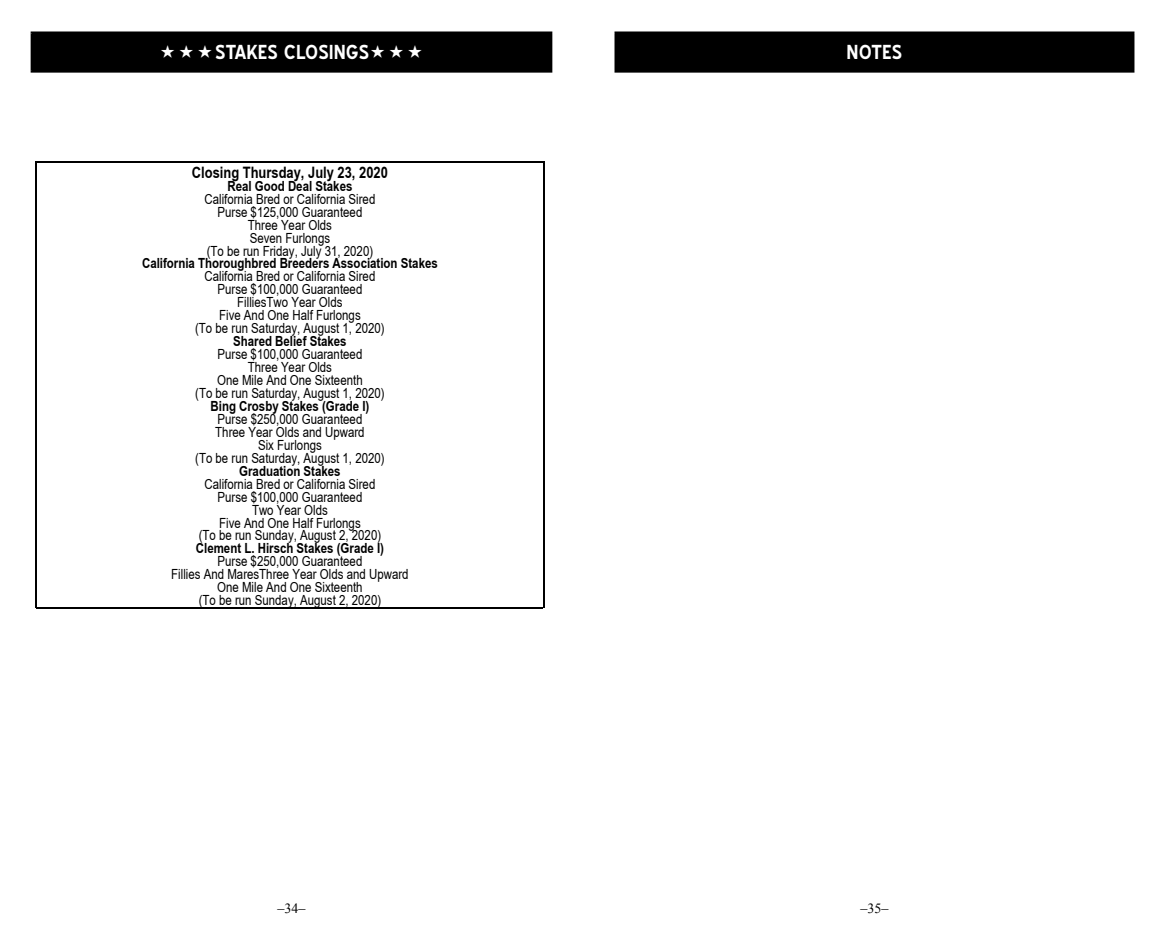
<style>
.page{position:relative;width:1166px;height:945px;background:#fff}
.page>*{position:absolute;margin:0;border:0;box-sizing:border-box;transform-origin:0 0}
.Contents_1{font:700 19.25px "Blue Highway";color:#fff}
.t1{font:700 15.75px "Arial Narrow";color:#000}
.t2{font:14px/13px "Arial Narrow";color:#000;text-align:center}
.t3{font:14px "Times New Roman";color:#000}
.s1{font-weight:700}
</style>
<div class="page">
<hr style="left:37px;top:162px;width:506px;height:1px;background:#000">
<hr style="left:35px;top:162px;width:2px;height:446px;background:#000">
<hr style="left:543px;top:162px;width:1px;height:446px;background:#000">
<hr style="left:37px;top:607px;width:506px;height:1px;background:#000">
<div style="left:615px;top:32px;width:518px;height:40px;background:#000"></div>
<hr style="left:614px;top:32px;width:520px;height:1px;background:#000">
<hr style="left:614px;top:33px;width:2px;height:38px;background:#000">
<hr style="left:1132px;top:33px;width:2px;height:38px;background:#000">
<hr style="left:614px;top:71px;width:520px;height:2px;background:#000">
<div style="left:32px;top:32px;width:519px;height:40px;background:#000"></div>
<hr style="left:31px;top:32px;width:521px;height:1px;background:#000">
<hr style="left:31px;top:33px;width:1px;height:38px;background:#000">
<hr style="left:550px;top:33px;width:2px;height:38px;background:#000">
<hr style="left:31px;top:71px;width:521px;height:2px;background:#000">
<p class="Contents_1" style="left:215px;top:41px;width:155px">STAKES CLOSINGS</p>
<p class="Contents_1" style="left:846px;top:41px;width:57px">NOTES</p>
<p class="t1" style="left:192px;top:161px;width:197px">Closing Thursday, July 23, 2020</p>
<p class="t2" style="left:142px;top:179px;width:297px"><span class="s1">Real Good Deal Stakes<br></span>California Bred or California Sired<br>Purse $125,000 Guaranteed<br>Three Year Olds<br>Seven Furlongs<br>(To be run Friday, July 31, 2020)<br><span class="s1">California Thoroughbred Breeders Association Stakes<br></span>California Bred or California Sired<br>Purse $100,000 Guaranteed<br>FilliesTwo Year Olds<br>Five And One Half Furlongs<br>(To be run Saturday, August 1, 2020)<br><span class="s1">Shared Belief Stakes<br></span>Purse $100,000 Guaranteed<br>Three Year Olds<br>One Mile And One Sixteenth<br>(To be run Saturday, August 1, 2020)<br><span class="s1">Bing Crosby Stakes (Grade I)<br></span>Purse $250,000 Guaranteed<br>Three Year Olds and Upward<br>Six Furlongs<br>(To be run Saturday, August 1, 2020)<br><span class="s1">Graduation Stakes<br></span>California Bred or California Sired<br>Purse $100,000 Guaranteed<br>Two Year Olds<br>Five And One Half Furlongs<br>(To be run Sunday, August 2, 2020)<br><span class="s1">Clement L. Hirsch Stakes (Grade I)<br></span>Purse $250,000 Guaranteed<br>Fillies And MaresThree Year Olds and Upward<br>One Mile And One Sixteenth<br>(To be run Sunday, August 2, 2020)</p>
<p class="t3" style="left:277px;top:899px;width:29px">–34–</p>
<p class="t3" style="left:860px;top:899px;width:29px">–35–</p>
</div>
